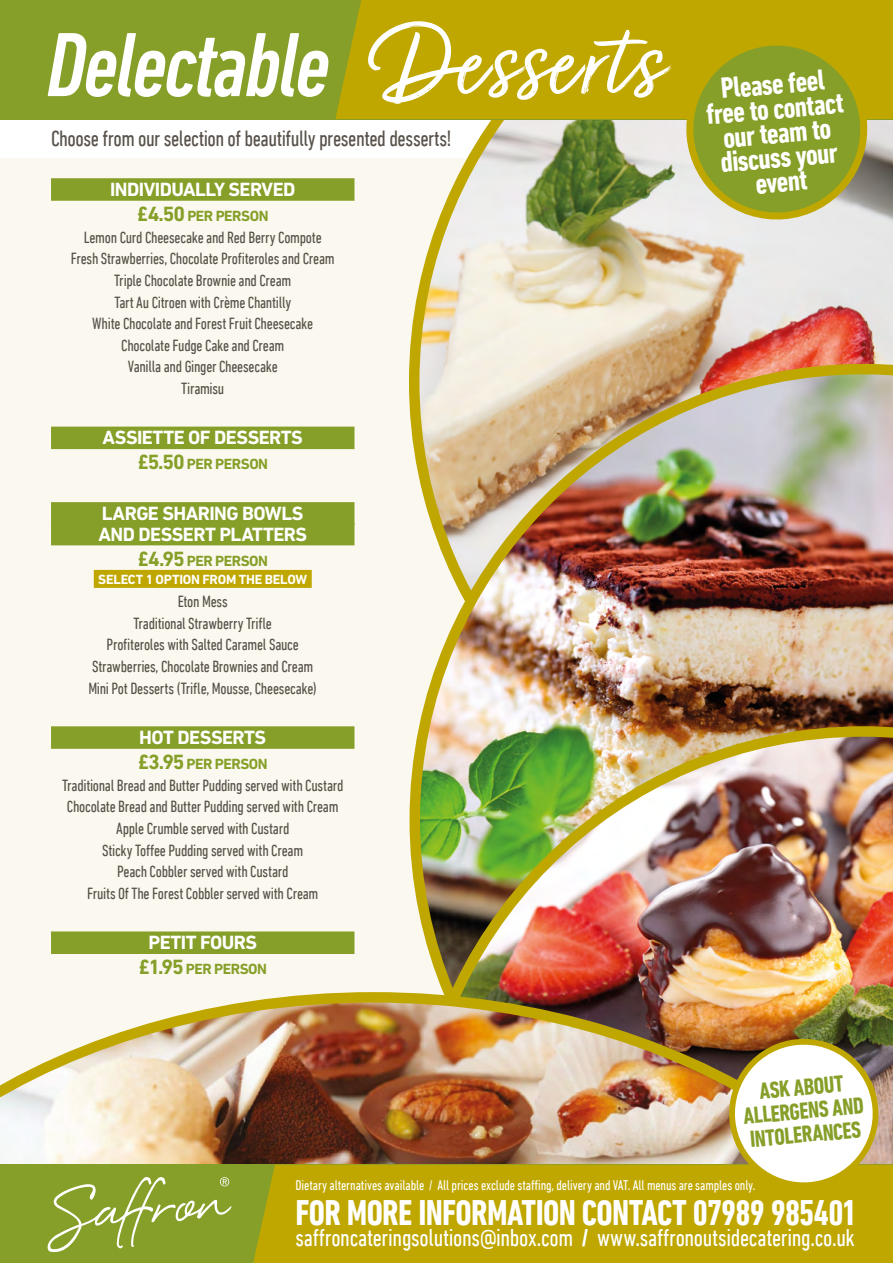
<style>
.page{position:relative;width:893px;height:1263px;background:#fff}
.page>*{position:absolute;margin:0;border:0;box-sizing:border-box;transform-origin:0 0}
.t1{font:italic 500 condensed 92.55px "DIN Next LT Pro";letter-spacing:-.025em;color:#fff}
.t2{font:700 condensed 36.3px "DIN Next LT Pro";letter-spacing:-.02em;color:#fff}
.t3{font:700 condensed 29.55px/24.6px "DIN Next LT Pro";color:#fff;text-align:center}
.t4{font:condensed 24.75px "DIN Next LT Pro";letter-spacing:-.01em;color:#fff}
.t5{font:700 condensed 23.55px/23.5px "DIN Next LT Pro";color:#869f29;text-align:center}
.t6{font:condensed 22.5px "DIN Next LT Pro";letter-spacing:-.02em;color:#58524a}
.t7{font:700 19.5px/20.7px "DIN Next LT Pro";letter-spacing:-.03em;color:#fff}
.t8{font:condensed 16.5px/21.6px "DIN Next LT Pro";letter-spacing:-.015em;color:#58524a;text-align:center}
.t9{font:700 15px "DIN Next LT Pro";letter-spacing:-.03em;color:#869f29}
.t10{font:condensed 14.25px "DIN Next LT Pro";letter-spacing:-.005em;color:#fff}
.t11{font:700 13.5px "DIN Next LT Pro";letter-spacing:-.015em;color:#fff}
.s1{font-family:"Turbinado";font-weight:300;font-style:normal;font-stretch:normal;font-size:113.25px}
.s2{font-size:21px}
.s3{font-weight:700}
</style>
<div class="page">
<div style="left:0;top:159px;width:893px;height:1018px;background:#fbf9ef"></div>
<img style="left:409px;top:119px;width:484px;height:292px">
<img style="left:410px;top:364px;width:483px;height:362px">
<img style="left:410px;top:726px;width:483px;height:266px">
<img style="left:0;top:992px;width:893px;height:173px">
<div style="left:0;top:0;width:893px;height:119px;background:#869f29"></div>
<div style="left:335px;top:0;width:558px;height:119px;background:#bfa700"></div>
<div style="left:0;top:1165px;width:893px;height:98px;background:#869f29"></div>
<div style="left:253px;top:1165px;width:640px;height:98px;background:#bfa700"></div>
<svg style="left:47px;top:1177px;width:185px;height:76px"></svg>
<svg style="left:729px;top:1038px;width:150px;height:153px"></svg>
<div style="left:51px;top:178px;width:303px;height:23px;background:#869f29"></div>
<div style="left:51px;top:427px;width:303px;height:22px;background:#869f29"></div>
<div style="left:51px;top:502px;width:303px;height:23px;background:#869f29"></div>
<div style="left:51px;top:523px;width:303px;height:22px;background:#869f29"></div>
<div style="left:94px;top:570px;width:218px;height:18px;background:#bfa700"></div>
<div style="left:51px;top:726px;width:303px;height:23px;background:#869f29"></div>
<div style="left:51px;top:931px;width:303px;height:23px;background:#869f29"></div>
<svg style="left:686px;top:38px;width:182px;height:185px"></svg>
<h1 class="t1" style="left:47px;top:13px;width:614px">Delectable <span class="s1">Desserts</span></h1>
<h3 class="t6" style="left:51px;top:126px;width:402px">Choose from our selection of beautifully presented desserts!</h3>
<p class="t7" style="left:110px;top:179px;width:187px">INDIVIDUALLY SERVED</p>
<p class="t9" style="left:137px;top:207px;width:133px"><span class="s2">£4.50</span> PER PERSON</p>
<p class="t8" style="left:71px;top:226px;width:265px">Lemon Curd Cheesecake and Red Berry Compote Fresh Strawberries, Chocolate Profiteroles and Cream Triple Chocolate Brownie and Cream<br>Tart Au Citroen with Crème Chantilly<br>White Chocolate and Forest Fruit Cheesecake Chocolate Fudge Cake and Cream<br>Vanilla and Ginger Cheesecake<br>Tiramisu</p>
<p class="t7" style="left:103px;top:427px;width:202px">ASSIETTE OF DESSERTS</p>
<p class="t9" style="left:137px;top:456px;width:132px"><span class="s2">£5.50</span> PER PERSON</p>
<p class="t7" style="left:98px;top:503px;width:210px">LARGE SHARING BOWLS<br>AND DESSERT PLATTERS</p>
<p class="t9" style="left:137px;top:552px;width:132px"><span class="s2">£4.95</span> PER PERSON</p>
<p class="t11" style="left:98px;top:571px;width:211px">SELECT 1 OPTION FROM THE BELOW</p>
<p class="t8" style="left:88px;top:591px;width:230px">Eton Mess<br>Traditional Strawberry Trifle<br>Profiteroles with Salted Caramel Sauce Strawberries, Chocolate Brownies and Cream Mini Pot Desserts (Trifle, Mousse, Cheesecake)</p>
<p class="t7" style="left:139px;top:727px;width:128px">HOT DESSERTS</p>
<p class="t9" style="left:138px;top:755px;width:132px"><span class="s2">£3.95</span> PER PERSON</p>
<p class="t8" style="left:62px;top:774px;width:283px">Traditional Bread and Butter Pudding served with Custard Chocolate Bread and Butter Pudding served with Cream Apple Crumble served with Custard<br>Sticky Toffee Pudding served with Cream<br>Peach Cobbler served with Custard<br>Fruits Of The Forest Cobbler served with Cream</p>
<p class="t7" style="left:148px;top:932px;width:110px">PETIT FOURS</p>
<p class="t9" style="left:138px;top:960px;width:130px"><span class="s2">£1.95</span> PER PERSON</p>
<h3 class="t3" style="left:703px;top:78px;width:139px;rotate:-5deg">Please feel free to contact our team to discuss your event</h3>
<h3 class="t5" style="left:740px;top:1081px;width:122px;rotate:-5deg">ASK ABOUT<br>ALLERGENS AND<br>INTOLERANCES</h3>
<p class="t10" style="left:296px;top:1177px;width:461px">Dietary alternatives available / All prices exclude staffing, delivery and VAT. All menus are samples only.</p>
<h2 class="t2" style="left:296px;top:1192px;width:563px">FOR MORE INFORMATION CONTACT 07989 985401</h2>
<h3 class="t4" style="left:296px;top:1224px;width:561px">saffroncateringsolutions@inbox.com <span class="s3">/</span> www.saffronoutsidecatering.co.uk</h3>
</div>
